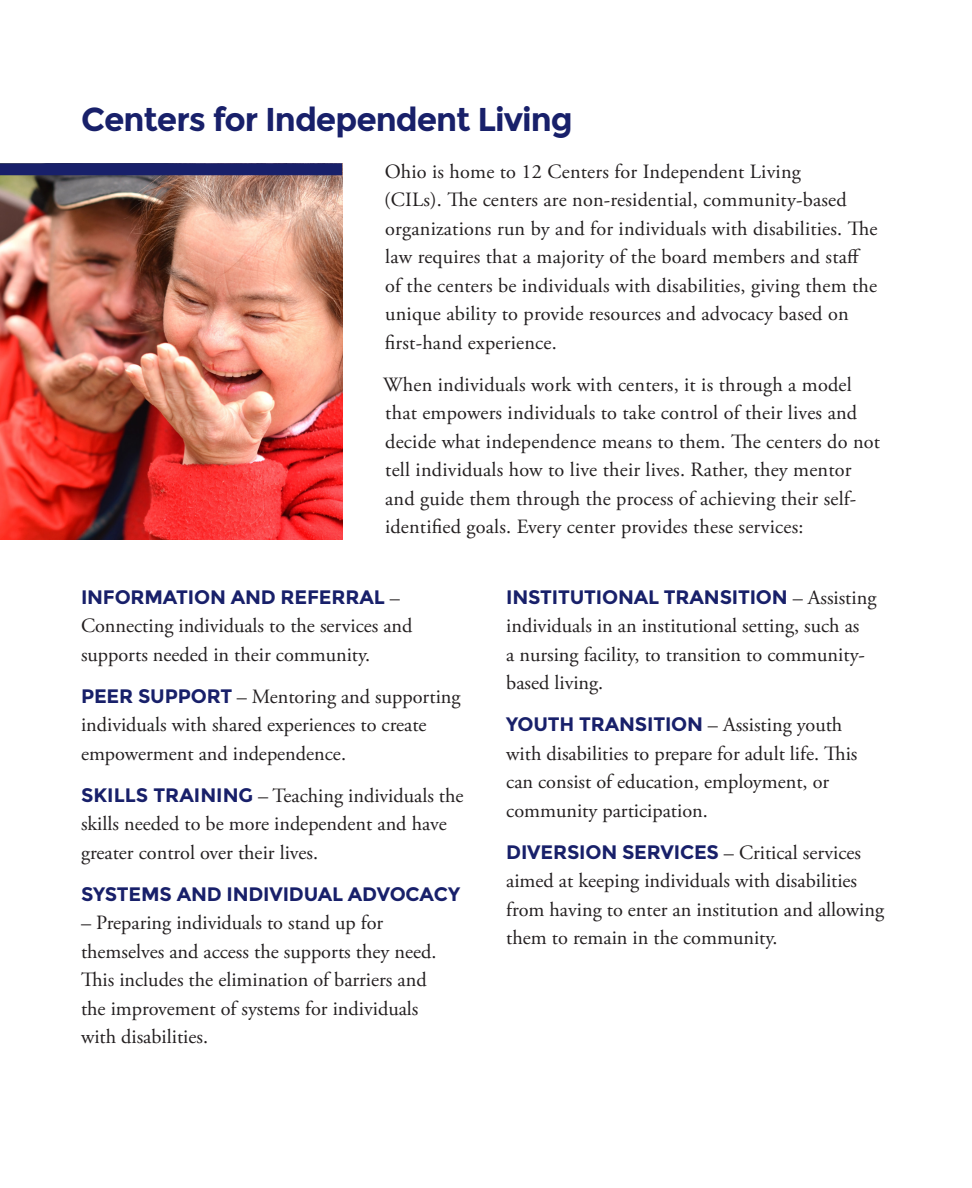
<style>
.page{position:relative;width:972px;height:1188px;background:#fff}
.page>*{position:absolute;margin:0;border:0;box-sizing:border-box;transform-origin:0 0}
.t1{font:700 33px "Montserrat";letter-spacing:-.03em;color:#18206a}
.body_copy{font:20.25px/28.5px "Adobe Garamond Pro";color:#231f20}
.body_copy-2{font:700 19.5px "Montserrat";letter-spacing:-.01em;color:#18206a}
.s1{font-family:"Adobe Garamond Pro";font-weight:400;font-size:20.25px;color:#231f20}
.s2{font-family:"Montserrat";font-weight:700;font-size:19.5px;color:#18206a}
</style>
<div class="page">
<img style="left:0;top:175px;width:342px;height:365px">
<div style="left:0;top:163px;width:342px;height:12px;background:#18206a"></div>
<p class="t1" style="left:81px;top:100px;width:493px">Centers for Independent Living</p>
<p class="body_copy" style="left:384px;top:158px;width:495px">Ohio is home to 12 Centers for Independent Living<br>(CILs). The centers are non-residential, community-based organizations run by and for individuals with disabilities. The law requires that a majority of the board members and staff of the centers be individuals with disabilities, giving them the unique ability to provide resources and advocacy based on first-hand experience.</p>
<p class="body_copy" style="left:383px;top:371px;width:498px">When individuals work with centers, it is through a model that empowers individuals to take control of their lives and decide what independence means to them. The centers do not tell individuals how to live their lives. Rather, they mentor and guide them through the process of achieving their self&shy;identified goals. Every center provides these services:</p>
<p class="body_copy-2" style="left:81px;top:585px;width:320px">INFORMATION AND REFERRAL <span class="s1">–</span></p>
<p class="body_copy" style="left:81px;top:612px;width:333px">Connecting individuals to the services and supports needed in their community.</p>
<p class="body_copy" style="left:81px;top:683px;width:381px"><span class="s2">PEER SUPPORT</span> – Mentoring and supporting individuals with shared experiences to create empowerment and independence.</p>
<p class="body_copy" style="left:81px;top:782px;width:384px"><span class="s2">SKILLS TRAINING</span> – Teaching individuals the skills needed to be more independent and have greater control over their lives.</p>
<p class="body_copy-2" style="left:81px;top:882px;width:381px">SYSTEMS AND INDIVIDUAL ADVOCACY</p>
<p class="body_copy" style="left:81px;top:909px;width:357px">– Preparing individuals to stand up for themselves and access the supports they need.<br>This includes the elimination of barriers and the improvement of systems for individuals with disabilities.</p>
<p class="body_copy-2" style="left:506px;top:585px;width:372px">INSTITUTIONAL TRANSITION <span class="s1">– Assisting</span></p>
<p class="body_copy" style="left:506px;top:612px;width:360px">individuals in an institutional setting, such as a nursing facility, to transition to community&shy;based living.</p>
<p class="body_copy-2" style="left:506px;top:713px;width:338px">YOUTH TRANSITION <span class="s1">– Assisting youth</span></p>
<p class="body_copy" style="left:506px;top:740px;width:353px">with disabilities to prepare for adult life. This can consist of education, employment, or community participation.</p>
<p class="body_copy-2" style="left:506px;top:840px;width:356px">DIVERSION SERVICES <span class="s1">– Critical services</span></p>
<p class="body_copy" style="left:506px;top:867px;width:379px">aimed at keeping individuals with disabilities from having to enter an institution and allowing them to remain in the community.</p>
</div>
